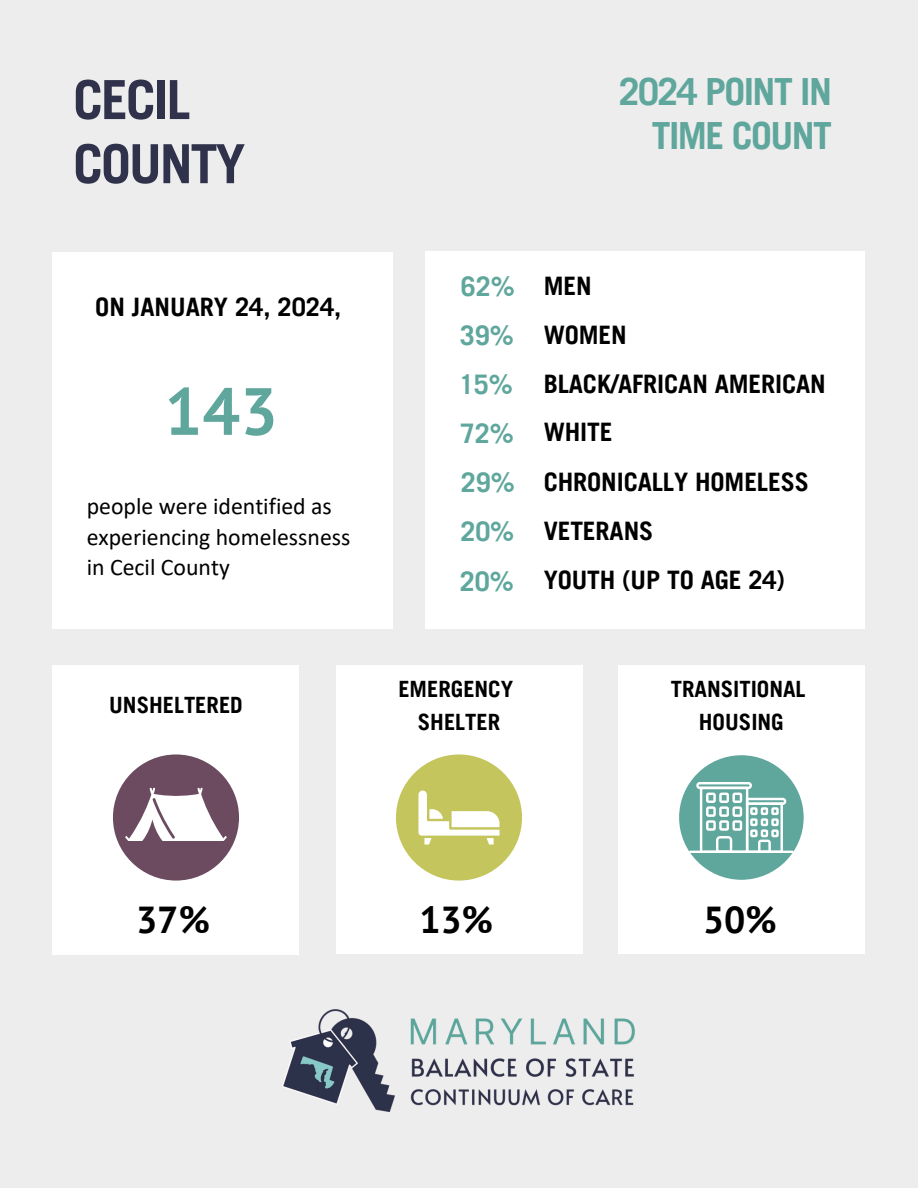
<style>
.page{position:relative;width:918px;height:1188px;background:#ededed}
.page>*{position:absolute;margin:0;border:0;box-sizing:border-box;transform-origin:0 0}
.t1{font:700 66.6px "PT Sans";color:#5fa69c}
.t2{font:700 54px/64.2px "Trade Gothic LT Pro";letter-spacing:-.04em;color:#30324b}
.t3{font:700 37.5px/43.8px "Trade Gothic LT Pro";letter-spacing:-.04em;color:#5fa69c;text-align:right}
.t4{font:700 37.5px "PT Sans";color:#000}
.t5{font:700 27px "Trade Gothic LT Pro";letter-spacing:-.005em;color:#5fa69c}
.t6{font:700 25.5px "Trade Gothic LT Pro";letter-spacing:-.005em;color:#000}
.t7{font:23.85px/30.3px "Calibri";color:#000}
.t8{font:700 22.5px/32.7px "Trade Gothic LT Pro";color:#000;text-align:center}
</style>
<div class="page">
<img style="left:282px;top:1009px;width:353px;height:103px">
<div style="left:53px;top:252px;width:340px;height:377px;background:#fff"></div>
<div style="left:53px;top:665px;width:246px;height:289px;background:#fff"></div>
<div style="left:113px;top:754px;width:126px;height:126px;background:#6c4b60;border-radius:50%"></div>
<svg style="left:125px;top:788px;width:101px;height:53px"></svg>
<div style="left:336px;top:665px;width:246px;height:289px;background:#fff"></div>
<div style="left:396px;top:754px;width:126px;height:126px;background:#c4c55c;border-radius:50%"></div>
<svg style="left:418px;top:791px;width:82px;height:54px"></svg>
<div style="left:618px;top:665px;width:247px;height:288px;background:#fff"></div>
<div style="left:679px;top:755px;width:125px;height:125px;background:#5fa69c;border-radius:50%"></div>
<hr style="left:689px;top:851px;width:105px;height:2px;background:#fff">
<svg style="left:696px;top:782px;width:90px;height:69px"></svg>
<div style="left:426px;top:252px;width:438px;height:377px;background:#fff"></div>
<h2 class="t2" style="left:73px;top:75px;width:174px">CECIL<br>COUNTY</h2>
<p class="t6" style="left:95px;top:297px;width:248px">ON JANUARY 24, 2024,</p>
<h1 class="t1" style="left:165px;top:367px;width:115px">143</h1>
<p class="t7" style="left:87px;top:493px;width:265px">people were identified as experiencing homelessness in Cecil County</p>
<p class="t8" style="left:109px;top:692px;width:135px">UNSHELTERED</p>
<h3 class="t3" style="left:619px;top:75px;width:215px">2024 POINT IN<br>TIME COUNT</h3>
<p class="t5" style="left:461px;top:276px;width:55px">62%</p>
<p class="t6" style="left:544px;top:276px;width:49px">MEN</p>
<p class="t5" style="left:460px;top:325px;width:55px">39%</p>
<p class="t6" style="left:544px;top:325px;width:85px">WOMEN</p>
<p class="t5" style="left:459px;top:375px;width:55px">15%</p>
<p class="t6" style="left:544px;top:375px;width:284px">BLACK/AFRICAN AMERICAN</p>
<p class="t5" style="left:460px;top:424px;width:55px">72%</p>
<p class="t6" style="left:544px;top:423px;width:70px">WHITE</p>
<p class="t5" style="left:461px;top:473px;width:55px">29%</p>
<p class="t6" style="left:544px;top:473px;width:267px">CHRONICALLY HOMELESS</p>
<p class="t5" style="left:460px;top:522px;width:55px">20%</p>
<p class="t6" style="left:544px;top:522px;width:111px">VETERANS</p>
<p class="t5" style="left:460px;top:571px;width:55px">20%</p>
<p class="t6" style="left:544px;top:571px;width:243px">YOUTH (UP TO AGE 24)</p>
<p class="t8" style="left:398px;top:676px;width:116px">EMERGENCY<br>SHELTER</p>
<p class="t8" style="left:671px;top:676px;width:136px">TRANSITIONAL<br>HOUSING</p>
<h3 class="t4" style="left:136px;top:894px;width:75px">37%</h3>
<h3 class="t4" style="left:420px;top:894px;width:75px">13%</h3>
<h3 class="t4" style="left:703px;top:894px;width:75px">50%</h3>
</div>
